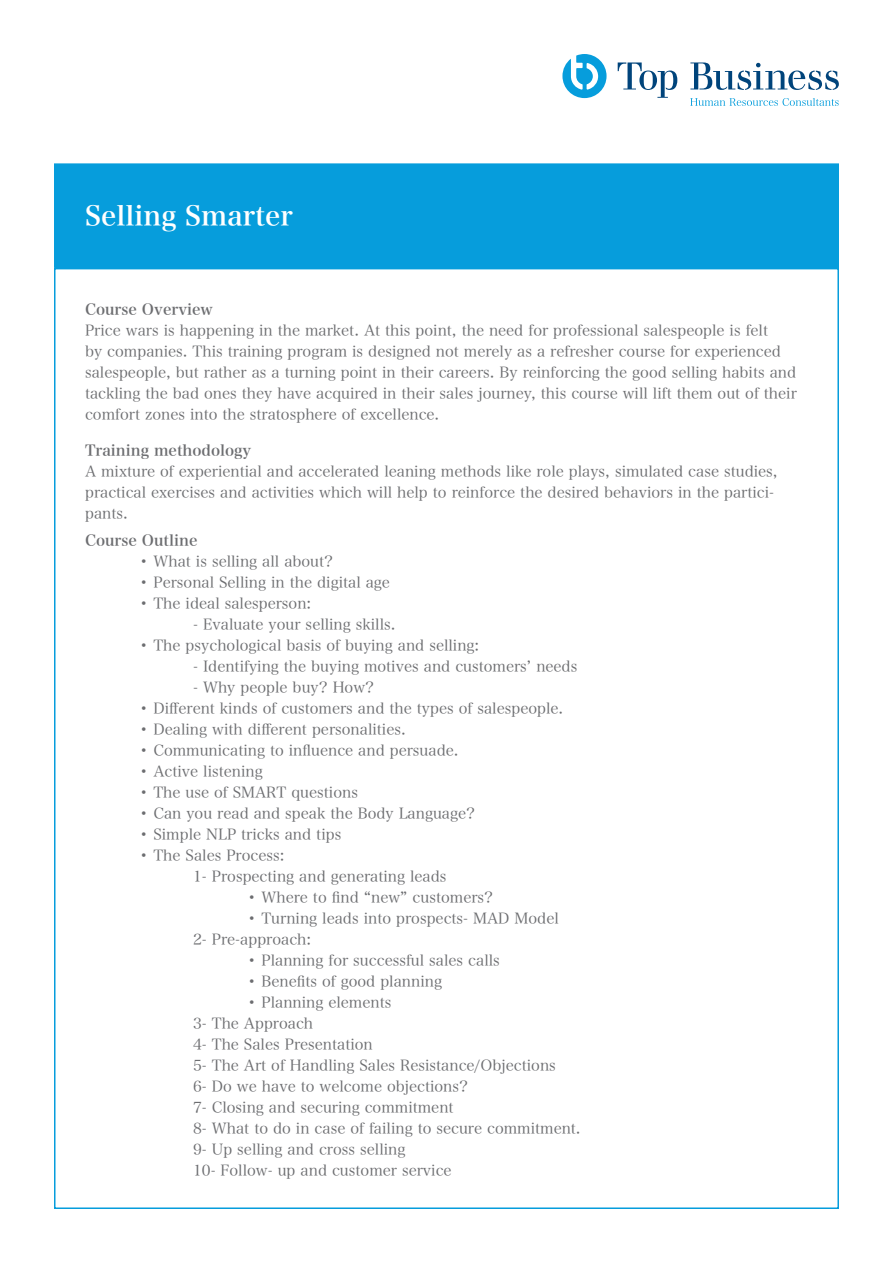
<style>
.page{position:relative;width:893px;height:1263px;background:#fff}
.page>*{position:absolute;margin:0;border:0;box-sizing:border-box;transform-origin:0 0}
.t1{font:27px "Hira Min Pro W6";color:#fff}
.t2{font:15px/21px "Hira Min Pro W3";color:#6c6d70}
.t3{font:15px "Hira Min Pro W6";color:#6c6d70}
</style>
<div class="page">
<svg style="left:562px;top:54px;width:45px;height:44px"></svg>
<svg style="left:618px;top:62px;width:59px;height:36px"></svg>
<svg style="left:690px;top:62px;width:149px;height:28px"></svg>
<svg style="left:690px;top:98px;width:149px;height:8px"></svg>
<div style="left:55px;top:164px;width:783px;height:103px;background:#069ddc"></div>
<div style="left:54px;top:163px;width:785px;height:105px;border:2px solid #069ddc"></div>
<p class="t1" style="left:85px;top:192px;width:209px">Selling Smarter</p>
<p class="t3" style="left:85px;top:296px;width:130px">Course Overview</p>
<p class="t2" style="left:85px;top:318px;width:713px">Price wars is happening in the market. At this point, the need for professional salespeople is felt<br>by companies. This training program is designed not merely as a refresher course for experienced salespeople, but rather as a turning point in their careers. By reinforcing the good selling habits and tackling the bad ones they have acquired in their sales journey, this course will lift them out of their comfort zones into the stratosphere of excellence.</p>
<p class="t3" style="left:85px;top:437px;width:168px">Training methodology</p>
<p class="t2" style="left:85px;top:459px;width:694px">A mixture of experiential and accelerated leaning methods like role plays, simulated case studies,</p>
<p class="t2" style="left:85px;top:501px;width:44px">pants.</p>
<p class="t2" style="left:85px;top:480px;width:690px">practical exercises and activities which will help to reinforce the desired behaviors in the partici-</p>
<p class="t3" style="left:85px;top:527px;width:114px">Course Outline</p>
<p class="t2" style="left:139px;top:549px;width:196px">• What is selling all about?</p>
<p class="t2" style="left:139px;top:570px;width:252px">• Personal Selling in the digital age</p>
<p class="t2" style="left:139px;top:591px;width:174px">• The ideal salesperson:</p>
<p class="t2" style="left:193px;top:612px;width:204px">- Evaluate your selling skills.</p>
<p class="t2" style="left:139px;top:633px;width:342px">• The psychological basis of buying and selling:</p>
<p class="t2" style="left:193px;top:654px;width:386px">- Identifying the buying motives and customers’ needs</p>
<p class="t2" style="left:193px;top:675px;width:183px">- Why people buy? How?</p>
<p class="t2" style="left:139px;top:696px;width:426px">• Different kinds of customers and the types of salespeople.</p>
<p class="t2" style="left:139px;top:717px;width:268px">• Dealing with different personalities.</p>
<p class="t2" style="left:139px;top:738px;width:321px">• Communicating to influence and persuade.</p>
<p class="t2" style="left:139px;top:759px;width:125px">• Active listening</p>
<p class="t2" style="left:139px;top:780px;width:220px">• The use of SMART questions</p>
<p class="t2" style="left:139px;top:801px;width:337px">• Can you read and speak the Body Language?</p>
<p class="t2" style="left:139px;top:822px;width:204px">• Simple NLP tricks and tips</p>
<p class="t2" style="left:139px;top:843px;width:147px">• The Sales Process:</p>
<p class="t2" style="left:193px;top:864px;width:255px">1- Prospecting and generating leads</p>
<p class="t2" style="left:247px;top:885px;width:248px">• Where to find “new” customers?</p>
<p class="t2" style="left:247px;top:906px;width:313px">• Turning leads into prospects- MAD Model</p>
<p class="t2" style="left:193px;top:927px;width:120px">2- Pre-approach:</p>
<p class="t2" style="left:247px;top:948px;width:254px">• Planning for successful sales calls</p>
<p class="t2" style="left:247px;top:969px;width:196px">• Benefits of good planning</p>
<p class="t2" style="left:247px;top:990px;width:146px">• Planning elements</p>
<p class="t2" style="left:193px;top:1011px;width:122px">3- The Approach</p>
<p class="t2" style="left:193px;top:1032px;width:181px">4- The Sales Presentation</p>
<p class="t2" style="left:193px;top:1053px;width:364px">5- The Art of Handling Sales Resistance/Objections</p>
<p class="t2" style="left:193px;top:1074px;width:277px">6- Do we have to welcome objections?</p>
<p class="t2" style="left:193px;top:1095px;width:262px">7- Closing and securing commitment</p>
<p class="t2" style="left:193px;top:1116px;width:389px">8- What to do in case of failing to secure commitment.</p>
<p class="t2" style="left:193px;top:1137px;width:214px">9- Up selling and cross selling</p>
<p class="t2" style="left:193px;top:1158px;width:260px">10- Follow- up and customer service</p>
</div>
